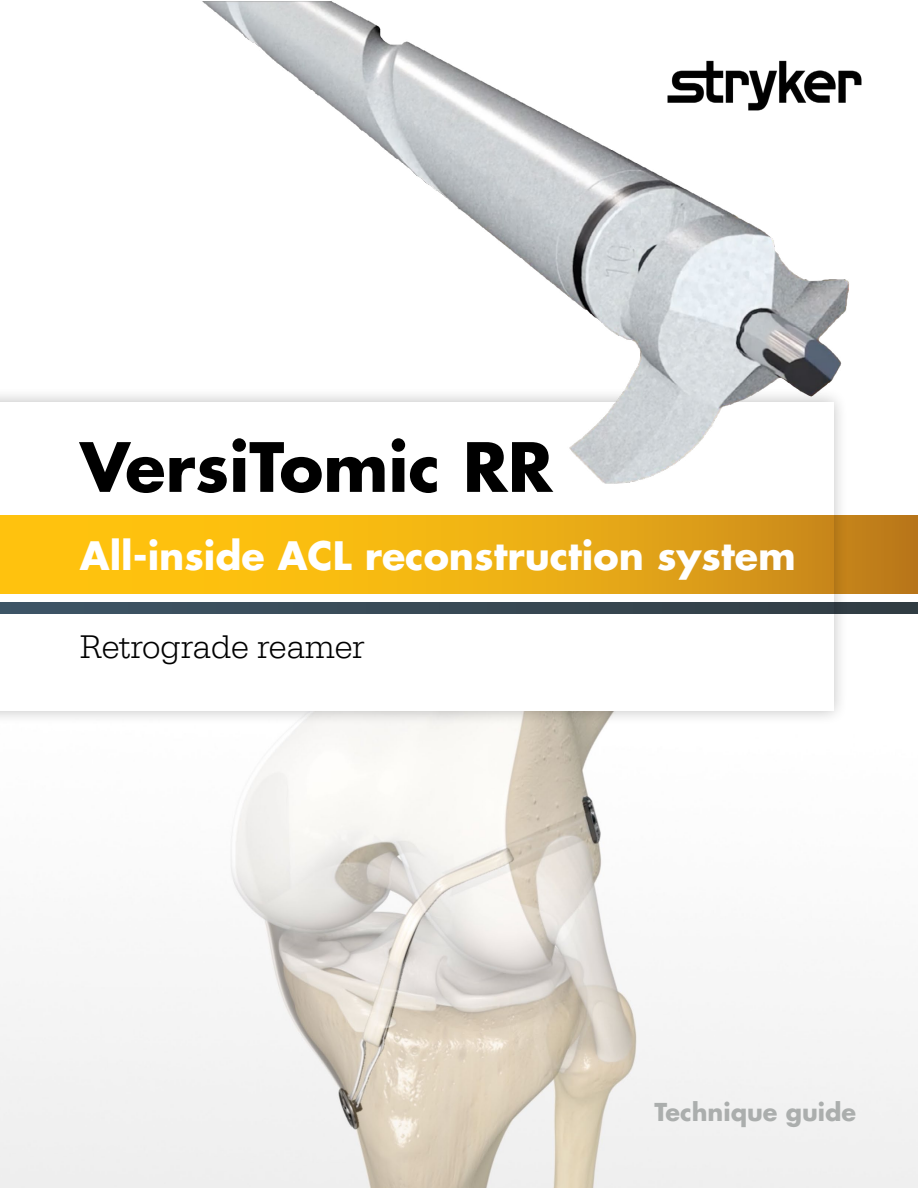
<style>
.page{position:relative;width:918px;height:1188px;background:#fff}
.page>*{position:absolute;margin:0;border:0;box-sizing:border-box;transform-origin:0 0}
.t1{font:700 66px "Futura For Stryker";color:#000}
.t2{font:700 38.1px "Futura For Stryker";color:#fff}
.t3{font:33.75px "URW Egyptienne T Ligh";color:#000}
.t4{font:700 24px "Futura For Stryker";color:#abaead}
</style>
<div class="page">
<img style="left:0;top:725px;width:918px;height:463px">
<div style="left:0;top:387px;width:848px;height:338px;background:#000;opacity:.25"></div>
<div style="left:0;top:402px;width:834px;height:309px;background:#fff"></div>
<svg style="left:0;top:516px;width:918px;height:78px"></svg>
<img style="left:183px;top:1px;width:679px;height:489px">
<svg style="left:0;top:603px;width:918px;height:11px"></svg>
<h1 class="t1" style="left:80px;top:423px;width:474px">VersiTomic RR</h1>
<p class="t2" style="left:80px;top:530px;width:717px">All-inside ACL reconstruction system</p>
<p class="t3" style="left:80px;top:627px;width:287px">Retrograde reamer</p>
<p class="t4" style="left:654px;top:1096px;width:203px">Technique guide</p>
</div>
